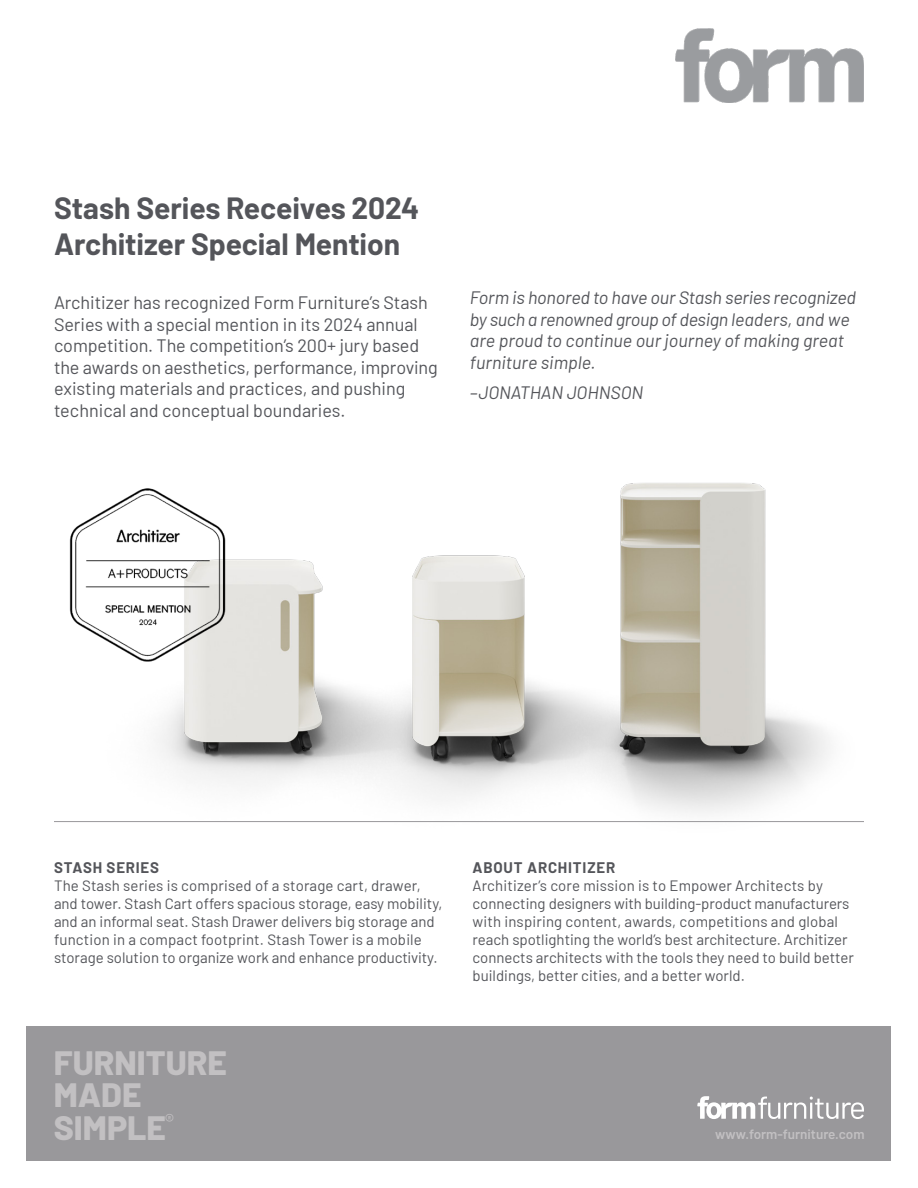
<style>
.page{position:relative;width:918px;height:1188px;background:#fff}
.page>*{position:absolute;margin:0;border:0;box-sizing:border-box;transform-origin:0 0}
.t1{font:800 33.75px/32.4px "Barlow";color:#c2c0c2}
.t2{font:700 30px/36px "Barlow";letter-spacing:-.005em;color:#54555a}
.t3{font:18px/21.6px "Barlow";letter-spacing:-.005em;color:#54555a}
.t4{font:italic 18px/21.6px "Barlow";letter-spacing:-.005em;color:#54555a}
.t5{font:15px/18px "Barlow";color:#54555a}
.t6{font:700 15px "Barlow";letter-spacing:.055em;color:#54555a}
.t7{font:600 13.5px "Barlow";color:#c2c0c2}
</style>
<div class="page">
<div style="left:27px;top:1026px;width:864px;height:135px;background:#99989b"></div>
<img style="left:675px;top:28px;width:189px;height:75px">
<svg style="left:697px;top:1096px;width:167px;height:23px"></svg>
<img style="left:157px;top:559px;width:116px;height:225px">
<img style="left:665px;top:483px;width:165px;height:340px">
<img style="left:273px;top:483px;width:392px;height:340px">
<img style="left:69px;top:488px;width:197px;height:206px">
<hr style="left:54px;top:821px;width:810px;height:1px;background:#99989b">
<p class="t2" style="left:54px;top:188px;width:367px">Stash Series Receives 2024<br>Architizer Special Mention</p>
<p class="t3" style="left:54px;top:290px;width:385px">Architizer has recognized Form Furniture’s Stash Series with a special mention in its 2024 annual competition. The competition’s 200+ jury based the awards on aesthetics, performance, improving existing materials and practices, and pushing technical and conceptual boundaries.</p>
<p class="t4" style="left:470px;top:286px;width:388px">Form is honored to have our Stash series recognized by such a renowned group of design leaders, and we are proud to continue our journey of making great furniture simple.</p>
<p class="t4" style="left:470px;top:380px;width:175px">–JONATHAN JOHNSON</p>
<p class="t6" style="left:54px;top:856px;width:107px">STASH SERIES</p>
<p class="t5" style="left:54px;top:875px;width:390px">The Stash series is comprised of a storage cart, drawer, and tower. Stash Cart offers spacious storage, easy mobility, and an informal seat. Stash Drawer delivers big storage and function in a compact footprint. Stash Tower is a mobile storage solution to organize work and enhance productivity.</p>
<p class="t1" style="left:54px;top:1044px;width:174px">FURNITURE</p>
<p class="t1" style="left:54px;top:1076px;width:122px">MADE<br>SIMPLE<sup>®</sup></p>
<p class="t6" style="left:472px;top:856px;width:144px">ABOUT ARCHITIZER</p>
<p class="t5" style="left:472px;top:875px;width:383px">Architizer’s core mission is to Empower Architects by connecting designers with building-product manufacturers with inspiring content, awards, competitions and global reach spotlighting the world’s best architecture. Architizer connects architects with the tools they need to build better buildings, better cities, and a better world.</p>
<p class="t7" style="left:715px;top:1124px;width:151px">www.form-furniture.com</p>
</div>
